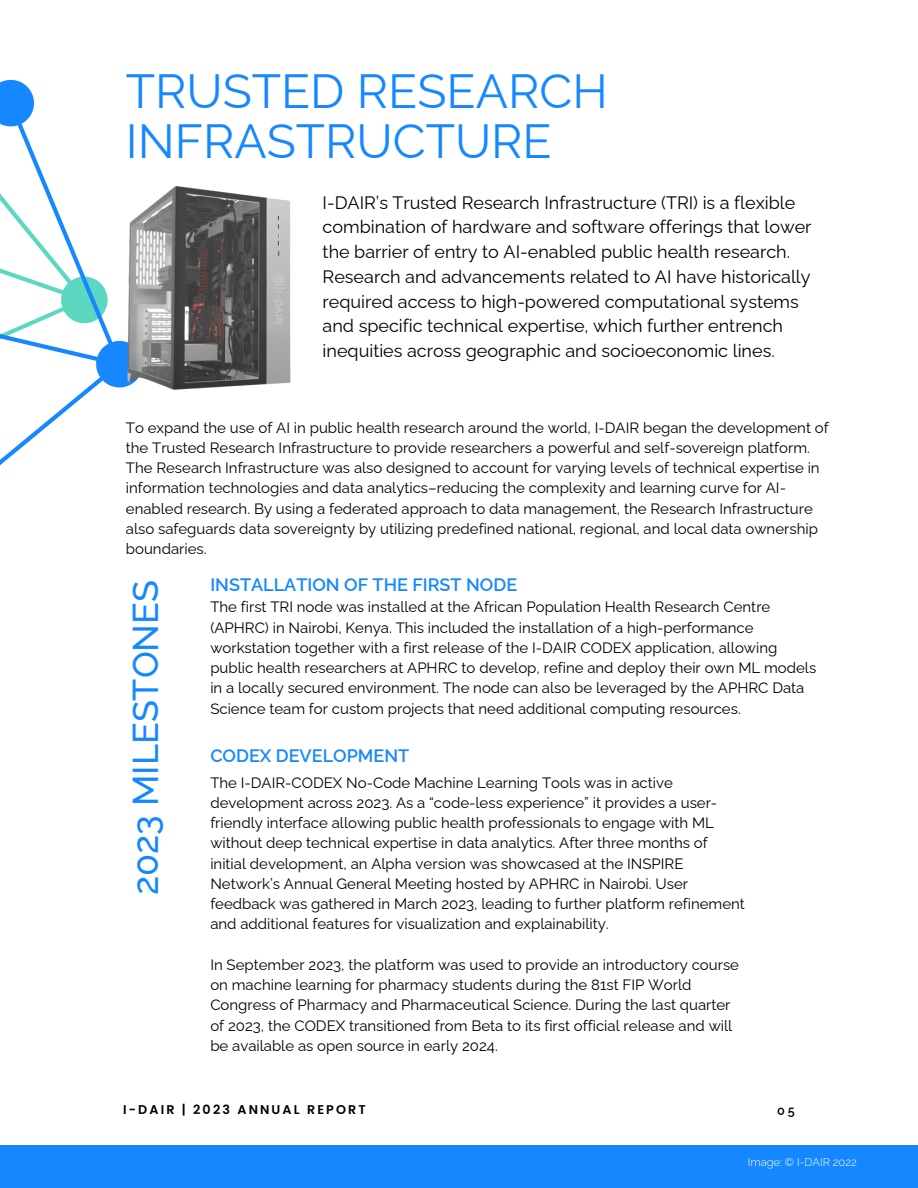
<style>
.page{position:relative;width:918px;height:1188px;background:#fff}
.page>*{position:absolute;margin:0;border:0;box-sizing:border-box;transform-origin:0 0}
.t1{font:48px/50.7px "Raleway";color:#1688ff}
.t2{font:500 36px "Raleway";color:#1688ff}
.t3{font:18px/24.8px "Raleway";color:#000001}
.t4{font:600 18px "Raleway";color:#1688ff}
.t5{font:15px/20.2px "Raleway";color:#000001}
.t6{font:600 12.75px "Poppins";letter-spacing:.17em;color:#000001}
.t7{font:600 12.75px "Raleway";color:#000001}
.t8{font:300 11.25px "Raleway";color:#fff}
</style>
<div class="page">
<div style="left:0;top:1145px;width:918px;height:43px;background:#1688ff"></div>
<svg style="left:0;top:79px;width:118px;height:387px"></svg>
<img style="left:118px;top:186px;width:173px;height:204px">
<h3 class="t1" style="left:126px;top:65px;width:484px">TRUSTED RESEARCH<br>INFRASTRUCTURE</h3>
<h4 class="t3" style="left:323px;top:190px;width:490px">I-DAIR’s Trusted Research Infrastructure (TRI) is a flexible combination of hardware and software offerings that lower the barrier of entry to AI-enabled public health research.<br>Research and advancements related to AI have historically required access to high-powered computational systems and specific technical expertise, which further entrench inequities across geographic and socioeconomic lines.</h4>
<h1 class="t5" style="left:126px;top:417px;width:704px">To expand the use of AI in public health research around the world, I-DAIR began the development of the Trusted Research Infrastructure to provide researchers a powerful and self-sovereign platform.<br>The Research Infrastructure was also designed to account for varying levels of technical expertise in information technologies and data analytics–reducing the complexity and learning curve for AI&shy;enabled research. By using a federated approach to data management, the Research Infrastructure also safeguards data sovereignty by utilizing predefined national, regional, and local data ownership boundaries.</h1>
<h5 class="t2" style="left:124px;top:895px;width:317px;rotate:-90deg">2023 MILESTONES</h5>
<h5 class="t4" style="left:210px;top:574px;width:308px">INSTALLATION OF THE FIRST NODE</h5>
<p class="t5" style="left:210px;top:597px;width:607px">The first TRI node was installed at the African Population Health Research Centre (APHRC) in Nairobi, Kenya. This included the installation of a high-performance workstation together with a first release of the I-DAIR CODEX application, allowing public health researchers at APHRC to develop, refine and deploy their own ML models in a locally secured environment. The node can also be leveraged by the APHRC Data Science team for custom projects that need additional computing resources.</p>
<h5 class="t4" style="left:210px;top:745px;width:201px">CODEX DEVELOPMENT</h5>
<h2 class="t5" style="left:210px;top:772px;width:536px">The I-DAIR-CODEX No-Code Machine Learning Tools was in active development across 2023. As a “code-less experience” it provides a user&shy;friendly interface allowing public health professionals to engage with ML without deep technical expertise in data analytics. After three months of initial development, an Alpha version was showcased at the INSPIRE Network’s Annual General Meeting hosted by APHRC in Nairobi. User feedback was gathered in March 2023, leading to further platform refinement and additional features for visualization and explainability.</h2>
<h3 class="t5" style="left:210px;top:954px;width:530px">In September 2023, the platform was used to provide an introductory course on machine learning for pharmacy students during the 81st FIP World Congress of Pharmacy and Pharmaceutical Science. During the last quarter of 2023, the CODEX transitioned from Beta to its first official release and will be available as open source in early 2024.</h3>
<h6 class="t6" style="left:123px;top:1101px;width:244px">I-DAIR | 2023 ANNUAL REPORT</h6>
<h5 class="t7" style="left:777px;top:1103px;width:19px">05</h5>
<p class="t8" style="left:748px;top:1155px;width:110px">Image: © I-DAIR 2022</p>
</div>
